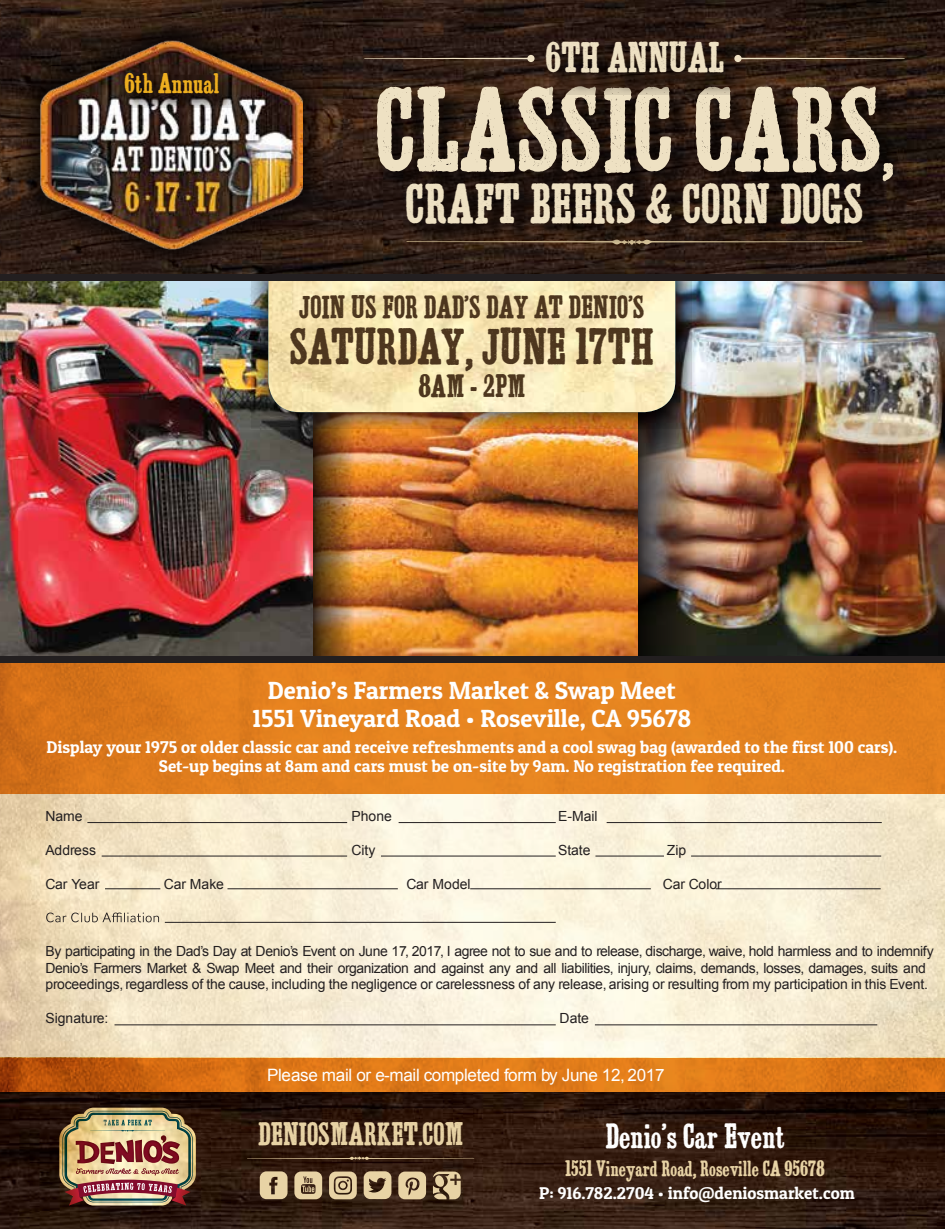
<style>
.page{position:relative;width:945px;height:1229px;background:#fff}
.page>*{position:absolute;margin:0;border:0;box-sizing:border-box;transform-origin:0 0}
.t1{font:100.8px "Archive Antiqua Extra Cond";color:#eee1c3}
.t2{font:47.43px "Archive Antiqua Extra Cond";color:#eee1c3}
.t3{font:43.05px "Archive Antiqua Extra Cond";color:#4d361e}
.t4{font:36.05px "Archive Antiqua Extra Cond";color:#eee1c3}
.t5{font:29.57px "Archive Antiqua Extra Cond";color:#fff}
.t6{font:27.3px "Archive Antiqua Extra Cond";color:#e8d3a5}
.t7{font:27.12px "Archive Antiqua Extra Cond";color:#4d361e}
.t8{font:26.95px "Archive Antiqua Extra Cond";color:#4d361e}
.t9{font:24.85px/28px "Patua One";color:#fff;text-align:center}
.t10{font:23.97px "Archive Antiqua Extra Cond";color:#eeaf20}
.t11{font:18.72px "Archive Antiqua Extra Cond";color:#e8d3a5}
.t12{font:17.15px/18.7px "Patua One";color:#fff;text-align:center}
.t13{font:17.15px "Arial";letter-spacing:-.02em;color:#fff}
.t14{font:14px/16.8px "Arial";letter-spacing:-.03em;color:#231f20}
.t15{font:14px "Arial";color:#231f20}
.s1{font-size:62.65px}
</style>
<div class="page">
<img style="left:0;top:281px;width:313px;height:375px">
<img style="left:354px;top:428px;width:284px;height:228px">
<img style="left:696px;top:281px;width:249px;height:375px">
<img style="left:313px;top:428px;width:41px;height:228px">
<img style="left:638px;top:281px;width:58px;height:375px">
<img style="left:0;top:794px;width:945px;height:263px">
<img style="left:0;top:1091px;width:945px;height:137px">
<img style="left:0;top:0;width:945px;height:275px">
<img style="left:251px;top:263px;width:441px;height:165px">
<img style="left:268px;top:281px;width:407px;height:131px">
<svg style="left:247px;top:1156px;width:227px;height:3px"></svg>
<svg style="left:379px;top:89px;width:535px;height:113px;background:#20130d"></svg>
<svg style="left:549px;top:45px;width:196px;height:49px;background:#27180f"></svg>
<svg style="left:364px;top:56px;width:164px;height:5px"></svg>
<div style="left:527px;top:55px;width:8px;height:7px;background:#eee1c3;border-radius:50%"></div>
<svg style="left:741px;top:56px;width:164px;height:5px"></svg>
<div style="left:734px;top:55px;width:8px;height:7px;background:#eee1c3;border-radius:50%"></div>
<svg style="left:409px;top:186px;width:474px;height:59px;background:#251710"></svg>
<img style="left:59px;top:1107px;width:137px;height:98px">
<img style="left:175px;top:1126px;width:1px;height:42px">
<img style="left:76px;top:1126px;width:99px;height:1px">
<img style="left:74px;top:1127px;width:4px;height:41px">
<img style="left:76px;top:1140px;width:39px;height:24px">
<img style="left:115px;top:1139px;width:46px;height:23px">
<svg style="left:161px;top:1135px;width:5px;height:6px"></svg>
<img style="left:161px;top:1141px;width:15px;height:22px">
<img style="left:90px;top:1129px;width:75px;height:2px">
<img style="left:176px;top:1117px;width:17px;height:79px">
<img style="left:74px;top:1110px;width:103px;height:16px">
<img style="left:62px;top:1125px;width:12px;height:62px">
<img style="left:65px;top:1168px;width:126px;height:37px">
<svg style="left:104px;top:1119px;width:48px;height:6px"></svg>
<hr style="left:87px;top:822px;width:260px;height:1px;background:#231f20">
<hr style="left:102px;top:855px;width:245px;height:1px;background:#231f20">
<hr style="left:105px;top:888px;width:55px;height:1px;background:#231f20">
<hr style="left:381px;top:855px;width:175px;height:1px;background:#231f20">
<hr style="left:227px;top:888px;width:171px;height:1px;background:#231f20">
<hr style="left:470px;top:888px;width:181px;height:1px;background:#231f20">
<hr style="left:165px;top:922px;width:391px;height:1px;background:#231f20">
<hr style="left:115px;top:1024px;width:441px;height:1px;background:#231f20">
<hr style="left:595px;top:1024px;width:282px;height:1px;background:#231f20">
<hr style="left:595px;top:855px;width:69px;height:1px;background:#231f20">
<hr style="left:716px;top:888px;width:165px;height:1px;background:#231f20">
<hr style="left:691px;top:855px;width:190px;height:1px;background:#231f20">
<hr style="left:399px;top:822px;width:157px;height:1px;background:#231f20">
<hr style="left:607px;top:822px;width:275px;height:1px;background:#231f20">
<svg style="left:46px;top:912px;width:113px;height:10px"></svg>
<svg style="left:0;top:1057px;width:945px;height:34px;background:#d77419"></svg>
<svg style="left:0;top:662px;width:945px;height:132px;background:#e07e1e"></svg>
<div style="left:0;top:656px;width:945px;height:6px;background:#231f20"></div>
<div style="left:0;top:275px;width:945px;height:6px;background:#231f20"></div>
<svg style="left:16px;top:16px;width:312px;height:256px;background:#2c1c13"></svg>
<img style="left:41px;top:25px;width:262px;height:243px">
<svg style="left:127px;top:76px;width:105px;height:32px;background:#392e29"></svg>
<svg style="left:260px;top:1171px;width:28px;height:28px"></svg>
<svg style="left:364px;top:1171px;width:27px;height:28px"></svg>
<svg style="left:294px;top:1171px;width:28px;height:28px"></svg>
<svg style="left:398px;top:1171px;width:28px;height:28px"></svg>
<svg style="left:433px;top:1171px;width:28px;height:28px"></svg>
<svg style="left:329px;top:1171px;width:28px;height:28px"></svg>
<h3 class="t10" style="left:125px;top:71px;width:96px">6th Annual</h3>
<h3 class="t4" style="left:545px;top:39px;width:180px">6TH ANNUAL</h3>
<h1 class="t1" style="left:375px;top:78px;width:520px">CLASSIC CARS<span class="s1">,</span></h1>
<h2 class="t2" style="left:406px;top:180px;width:459px">CRAFT BEERS &amp; CORN DOGS</h2>
<h3 class="t7" style="left:299px;top:293px;width:347px">JOIN US FOR DAD’S DAY AT DENIO’S</h3>
<h3 class="t3" style="left:290px;top:325px;width:366px">SATURDAY, JUNE 17TH</h3>
<h3 class="t8" style="left:418px;top:372px;width:108px">8AM - 2PM</h3>
<h3 class="t9" style="left:252px;top:675px;width:440px">Denio’s Farmers Market &amp; Swap Meet<br>1551 Vineyard Road • Roseville, CA 95678</h3>
<p class="t12" style="left:46px;top:737px;width:852px">Display your 1975 or older classic car and receive refreshments and a cool swag bag (awarded to the first 100 cars).<br>Set-up begins at 8am and cars must be on-site by 9am. No registration fee required.</p>
<p class="t14" style="left:45px;top:808px;width:39px">Name</p>
<p class="t14" style="left:351px;top:808px;width:42px">Phone</p>
<p class="t14" style="left:558px;top:808px;width:41px">E-Mail</p>
<p class="t15" style="left:45px;top:841px;width:52px">Address</p>
<p class="t14" style="left:351px;top:842px;width:26px">City</p>
<p class="t14" style="left:558px;top:842px;width:34px">State</p>
<p class="t14" style="left:667px;top:842px;width:21px">Zip</p>
<p class="t14" style="left:45px;top:875px;width:56px">Car Year</p>
<p class="t14" style="left:164px;top:875px;width:61px">Car Make</p>
<p class="t15" style="left:407px;top:874px;width:66px">Car Model</p>
<p class="t15" style="left:663px;top:874px;width:60px">Car Color</p>
<p class="t14" style="left:45px;top:942px;width:890px">By participating in the Dad’s Day at Denio’s Event on June 17, 2017, I agree not to sue and to release, discharge, waive, hold harmless and to indemnify<br>Denio’s Farmers Market &amp; Swap Meet and their organization and against any and all liabilities, injury, claims, demands, losses, damages, suits and proceedings, regardless of the cause, including the negligence or carelessness of any release, arising or resulting from my participation in this Event.</p>
<p class="t15" style="left:45px;top:1008px;width:65px">Signature:</p>
<p class="t14" style="left:560px;top:1009px;width:31px">Date</p>
<p class="t13" style="left:267px;top:1063px;width:399px">Please mail or e-mail completed form by June 12, 2017</p>
<h3 class="t6" style="left:258px;top:1120px;width:207px">DENIOSMARKET.COM</h3>
<h3 class="t5" style="left:605px;top:1120px;width:181px">Denio’s Car Event</h3>
<h3 class="t11" style="left:565px;top:1158px;width:261px">1551 Vineyard Road, Roseville CA 95678</h3>
<p class="t12" style="left:539px;top:1183px;width:317px">P: 916.782.2704 • info@deniosmarket.com</p>
</div>
